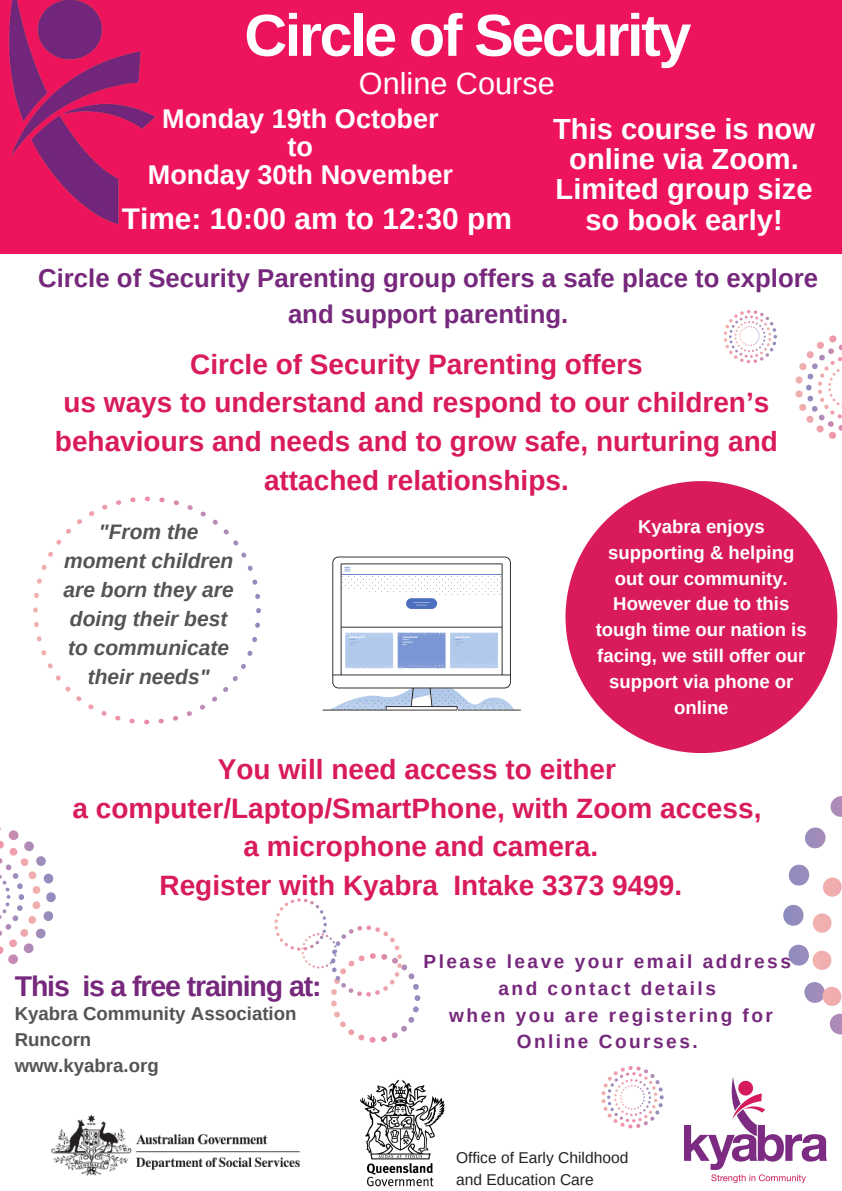
<style>
.page{position:relative;width:842px;height:1191px;background:#fff}
.page>*{position:absolute;margin:0;border:0;box-sizing:border-box;transform-origin:0 0}
.t1{font:700 59.2px "Arimo";letter-spacing:-.04em;color:#fff}
.t2{font:30.6px "Arimo";color:#fff}
.t3{font:700 29.9px "Arimo";color:#fff}
.t4{font:700 29.1px/30.3px "Arimo";color:#fff;text-align:center}
.t5{font:700 28.5px "Arimo";letter-spacing:-.04em;color:#76287c}
.t6{font:700 28px/38.6px "Arimo";color:#d91a5d;text-align:center}
.t7{font:700 27px/28.2px "Arimo";color:#fff;text-align:center}
.t8{font:700 25.8px/36px "Arimo";color:#76287c;text-align:center}
.t9{font:italic 700 21px/28.9px "Arimo";color:#545454;text-align:center}
.t10{font:700 19.1px/26.6px "Arimo";letter-spacing:.13em;color:#76287c;text-align:center}
.t11{font:700 18.6px/25.8px "Arimo";color:#545454}
.t12{font:700 18.5px/25.8px "Arimo";color:#fff;text-align:center}
.t13{font:15.6px/21.7px "Arimo";color:#222}
</style>
<div class="page">
<div style="left:0;top:0;width:842px;height:254px;background:#ed145b"></div>
<img style="left:684px;top:1077px;width:142px;height:105px">
<svg style="left:33px;top:496px;width:228px;height:228px"></svg>
<svg style="left:322px;top:556px;width:199px;height:154px"></svg>
<svg style="left:783px;top:796px;width:59px;height:292px"></svg>
<svg style="left:565px;top:481px;width:272px;height:272px;fill:#d91a5d"></svg>
<svg style="left:795px;top:335px;width:47px;height:104px"></svg>
<svg style="left:724px;top:310px;width:53px;height:53px"></svg>
<svg style="left:601px;top:1066px;width:63px;height:62px"></svg>
<svg style="left:274px;top:898px;width:146px;height:144px"></svg>
<svg style="left:0;top:827px;width:56px;height:137px"></svg>
<img style="left:51px;top:1114px;width:249px;height:62px">
<img style="left:360px;top:1079px;width:85px;height:108px">
<h1 class="t1" style="left:244px;top:2px;width:448px">Circle of Security</h1>
<p class="t2" style="left:359px;top:67px;width:197px">Online Course</p>
<p class="t7" style="left:148px;top:105px;width:307px">Monday 19th October to<br>Monday 30th November</p>
<p class="t3" style="left:122px;top:202px;width:392px">Time: 10:00 am to 12:30 pm</p>
<p class="t4" style="left:553px;top:114px;width:263px">This course is now online via Zoom.<br>Limited group size so book early!</p>
<p class="t8" style="left:38px;top:259px;width:781px">Circle of Security Parenting group offers a safe place to explore and support parenting.</p>
<p class="t6" style="left:55px;top:344px;width:724px">Circle of Security Parenting offers<br>us ways to understand and respond to our children’s behaviours and needs and to grow safe, nurturing and attached relationships.</p>
<p class="t9" style="left:64px;top:517px;width:172px">"From the moment children are born they are doing their best to communicate their needs"</p>
<p class="t12" style="left:596px;top:513px;width:212px">Kyabra enjoys supporting &amp; helping out our community.<br>However due to this tough time our nation is facing, we still offer our support via phone or online</p>
<p class="t6" style="left:72px;top:749px;width:690px">You will need access to either<br>a computer/Laptop/SmartPhone, with Zoom access, a microphone and camera.<br>Register with Kyabra Intake 3373 9499.</p>
<p class="t5" style="left:15px;top:970px;width:308px">This is a free training at:</p>
<p class="t11" style="left:15px;top:1000px;width:283px">Kyabra Community Association<br>Runcorn<br>www.kyabra.org</p>
<p class="t10" style="left:424px;top:948px;width:369px">Please leave your email address and contact details<br>when you are registering for<br>Online Courses.</p>
<p class="t13" style="left:456px;top:1146px;width:174px">Office of Early Childhood and Education Care</p>
</div>
